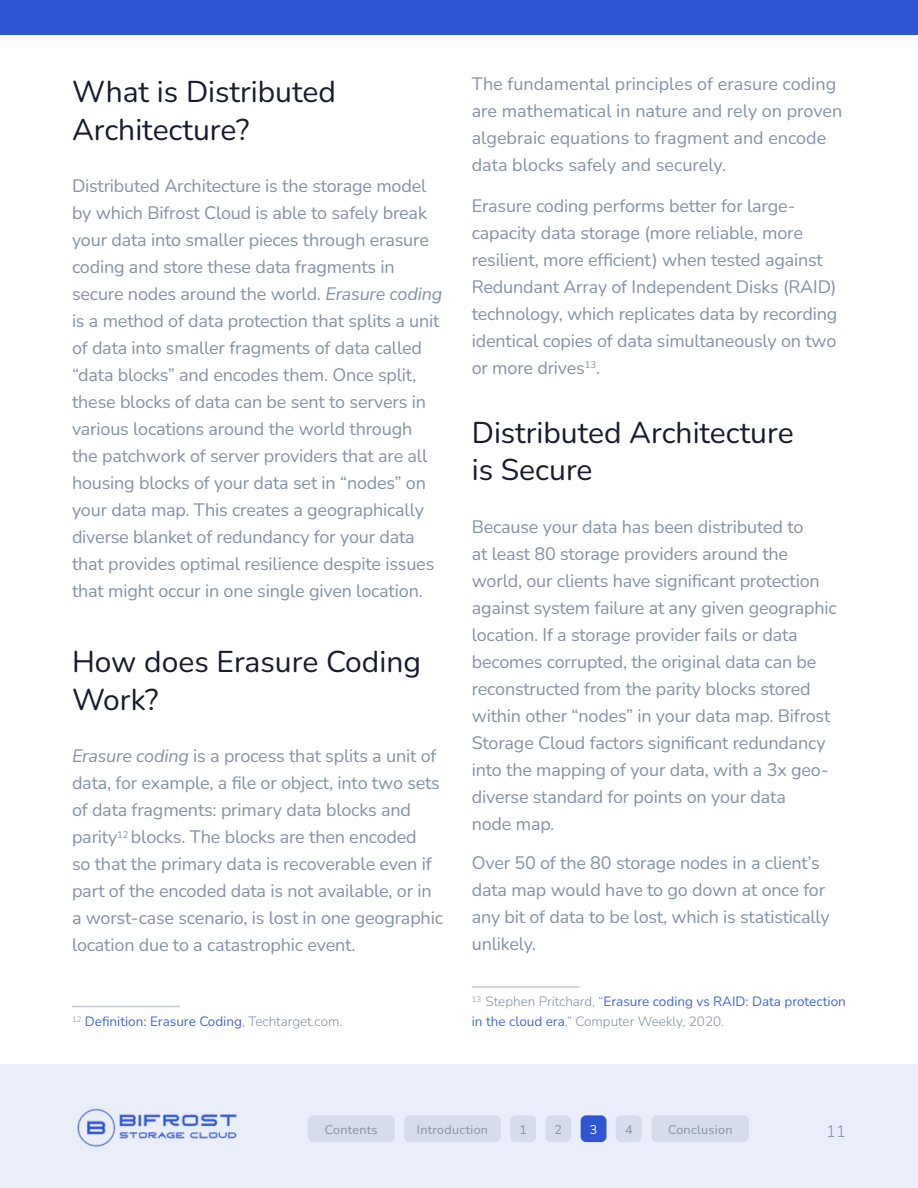
<style>
.page{position:relative;width:918px;height:1188px;background:#fff}
.page>*{position:absolute;margin:0;border:0;box-sizing:border-box;transform-origin:0 0}
.t1{font:30px/37.5px "Nunito";color:#161c2d}
.Body{font:18px/27px "Nunito";letter-spacing:-.01em;color:#8492a6}
.t2{font:300 16.5px "Nunito";color:#8492a6}
.Footnotes{font:13.5px/19.5px "Nunito";color:#4466d8}
.t3{font:12.6px "Nunito";letter-spacing:.025em;color:#8492a6}
.t4{font:12.6px "Nunito";color:#fff}
.s1{font-style:italic}
.s2{font-weight:300;color:#8492a6}
</style>
<div class="page">
<div style="left:0;top:1064px;width:918px;height:124px;background:#eaeefb"></div>
<img style="left:77px;top:1108px;width:160px;height:39px">
<div style="left:0;top:0;width:918px;height:35px;background:#2f55d4"></div>
<hr style="left:472px;top:986px;width:108px;height:2px;background:#c2c8d2">
<hr style="left:72px;top:1006px;width:108px;height:1px;background:#c2c8d2">
<div style="left:404px;top:1115px;width:97px;height:27px;background:#d7dcec;border-radius:6px"></div>
<div style="left:510px;top:1115px;width:26px;height:27px;background:#d7dcec;border-radius:6px"></div>
<div style="left:545px;top:1115px;width:26px;height:27px;background:#d7dcec;border-radius:6px"></div>
<div style="left:581px;top:1115px;width:25px;height:27px;background:#2f55d4;border-radius:6px"></div>
<div style="left:616px;top:1115px;width:26px;height:27px;background:#d7dcec;border-radius:6px"></div>
<div style="left:652px;top:1115px;width:97px;height:27px;background:#d7dcec;border-radius:6px"></div>
<div style="left:308px;top:1115px;width:87px;height:27px;background:#d7dcec;border-radius:6px"></div>
<h2 class="t1" style="left:72px;top:72px;width:265px">What is Distributed<br>Architecture?</h2>
<p class="Body" style="left:72px;top:172px;width:372px">Distributed Architecture is the storage model by which Bifrost Cloud is able to safely break your data into smaller pieces through erasure coding and store these data fragments in secure nodes around the world. <span class="s1">Erasure coding </span>is a method of data protection that splits a unit of data into smaller fragments of data called “data blocks” and encodes them. Once split, these blocks of data can be sent to servers in various locations around the world through the patchwork of server providers that are all housing blocks of your data set in “nodes” on your data map. This creates a geographically diverse blanket of redundancy for your data that provides optimal resilience despite issues that might occur in one single given location.</p>
<h2 class="t1" style="left:72px;top:642px;width:350px">How does Erasure Coding<br>Work?</h2>
<p class="Body" style="left:72px;top:742px;width:373px"><span class="s1">Erasure coding</span> is a process that splits a unit of data, for example, a file or object, into two sets of data fragments: primary data blocks and parity<sup>12</sup> blocks. The blocks are then encoded<br>so that the primary data is recoverable even if part of the encoded data is not available, or in a worst-case scenario, is lost in one geographic location due to a catastrophic event.</p>
<p class="Footnotes" style="left:72px;top:1011px;width:272px"><sup>12</sup> Definition: Erasure Coding<span class="s2">, Techtarget.com.</span></p>
<p class="Body" style="left:472px;top:70px;width:372px">The fundamental principles of erasure coding are mathematical in nature and rely on proven algebraic equations to fragment and encode data blocks safely and securely.</p>
<p class="Body" style="left:472px;top:191px;width:367px">Erasure coding performs better for large&shy;capacity data storage (more reliable, more resilient, more efficient) when tested against Redundant Array of Independent Disks (RAID) technology, which replicates data by recording identical copies of data simultaneously on two or more drives<sup>13</sup>.</p>
<h2 class="t1" style="left:472px;top:413px;width:323px">Distributed Architecture is Secure</h2>
<p class="Body" style="left:472px;top:512px;width:367px">Because your data has been distributed to<br>at least 80 storage providers around the world, our clients have significant protection against system failure at any given geographic location. If a storage provider fails or data becomes corrupted, the original data can be reconstructed from the parity blocks stored within other “nodes” in your data map. Bifrost Storage Cloud factors significant redundancy into the mapping of your data, with a 3x geo&shy;diverse standard for points on your data<br>node map.</p>
<p class="Body" style="left:472px;top:848px;width:360px">Over 50 of the 80 storage nodes in a client’s data map would have to go down at once for any bit of data to be lost, which is statistically unlikely.</p>
<p class="Footnotes" style="left:472px;top:992px;width:376px"><sup>13</sup> <span class="s2">Stephen Pritchard, “</span>Erasure coding vs RAID: Data protection in the cloud era<span class="s2">,” Computer Weekly, 2020.</span></p>
<h2 class="t3" style="left:325px;top:1121px;width:54px">Contents</h2>
<h2 class="t3" style="left:417px;top:1121px;width:73px">Introduction</h2>
<h2 class="t3" style="left:519px;top:1121px;width:9px">1</h2>
<h2 class="t3" style="left:555px;top:1121px;width:9px">2</h2>
<h2 class="t4" style="left:590px;top:1121px;width:9px">3</h2>
<h2 class="t3" style="left:625px;top:1121px;width:9px">4</h2>
<h2 class="t3" style="left:668px;top:1121px;width:66px">Conclusion</h2>
<p class="t2" style="left:826px;top:1120px;width:21px">11</p>
</div>
